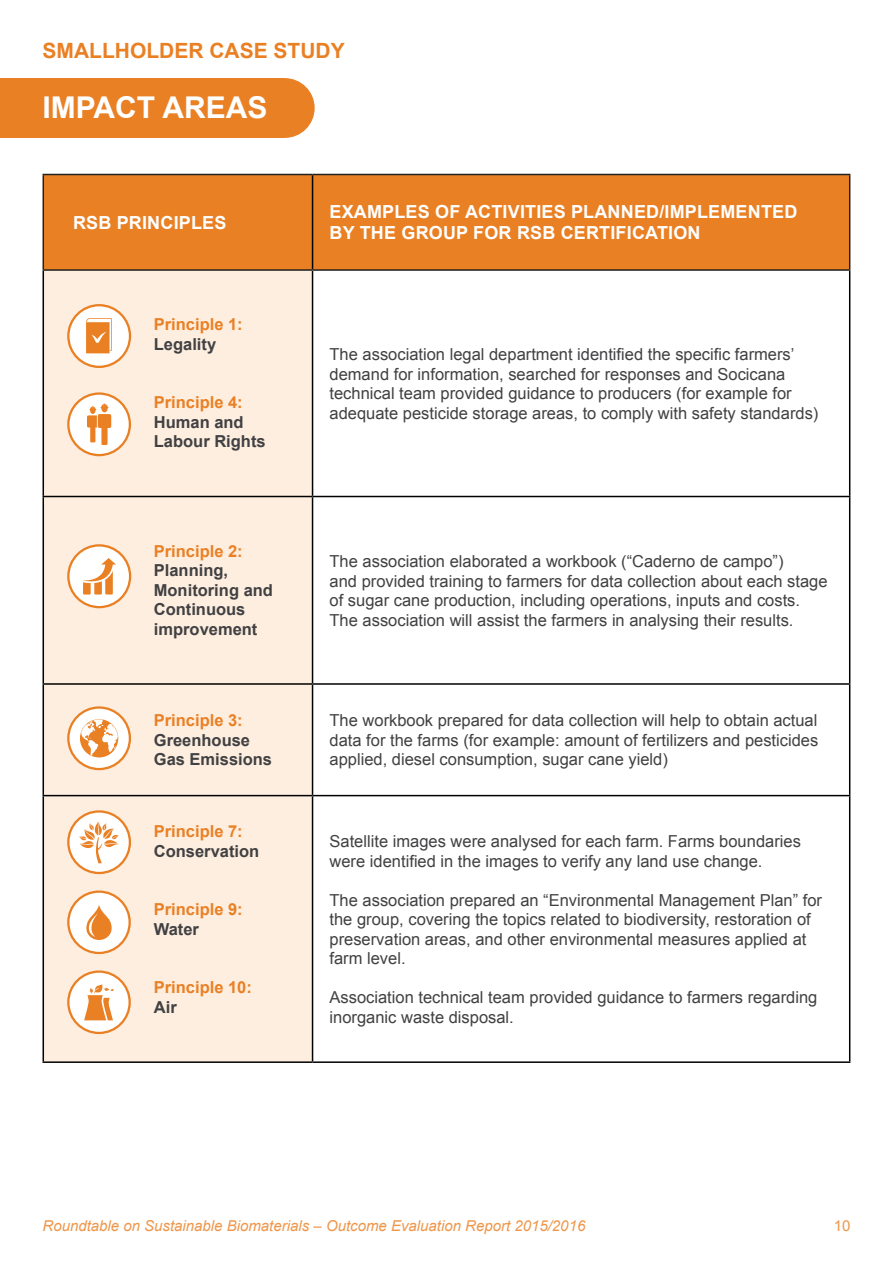
<style>
.page{position:relative;width:893px;height:1263px;background:#fff}
.page>*{position:absolute;margin:0;border:0;box-sizing:border-box;transform-origin:0 0}
.t1{font:700 30px "Arial";color:#fff}
.t2{font:700 21px "Arial";color:#ea8024}
.t3{font:700 18px "Arial";letter-spacing:.01em;color:#fff}
.t4{font:16.5px/19.5px "Arial";color:#414042}
.t5{font:700 16.5px/19.5px "Arial";color:#414042}
.t6{font:700 16.5px "Arial";color:#ea8024}
.t7{font:italic 15px "Arial";color:#ee964a}
.t8{font:15px "Arial";color:#ee964a}
</style>
<div class="page">
<div style="left:0;top:78px;width:285px;height:60px;background:#ea8024"></div>
<div style="left:255px;top:78px;width:60px;height:60px;background:#ea8024;border-radius:50%"></div>
<div style="left:44px;top:175px;width:805px;height:94px;background:#ea8024"></div>
<div style="left:44px;top:271px;width:268px;height:790px;background:#fdeee0"></div>
<hr style="left:312px;top:175px;width:1px;height:94px;background:#000">
<hr style="left:43px;top:271px;width:1px;height:225px;background:#000">
<hr style="left:312px;top:271px;width:1px;height:225px;background:#000">
<hr style="left:849px;top:271px;width:1px;height:225px;background:#000">
<hr style="left:43px;top:496px;width:270px;height:1px;background:#000">
<hr style="left:43px;top:497px;width:1px;height:186px;background:#000">
<hr style="left:313px;top:496px;width:537px;height:1px;background:#000">
<hr style="left:312px;top:497px;width:1px;height:186px;background:#000">
<hr style="left:849px;top:497px;width:1px;height:186px;background:#000">
<hr style="left:43px;top:683px;width:270px;height:2px;background:#000">
<hr style="left:43px;top:685px;width:1px;height:110px;background:#000">
<hr style="left:313px;top:683px;width:537px;height:2px;background:#000">
<hr style="left:312px;top:685px;width:1px;height:110px;background:#000">
<hr style="left:849px;top:685px;width:1px;height:110px;background:#000">
<hr style="left:43px;top:795px;width:270px;height:1px;background:#000">
<hr style="left:43px;top:796px;width:1px;height:265px;background:#000">
<hr style="left:313px;top:795px;width:537px;height:1px;background:#000">
<hr style="left:312px;top:796px;width:1px;height:265px;background:#000">
<hr style="left:849px;top:796px;width:1px;height:265px;background:#000">
<hr style="left:43px;top:1061px;width:270px;height:2px;background:#000">
<hr style="left:313px;top:1061px;width:537px;height:2px;background:#000">
<hr style="left:43px;top:174px;width:270px;height:1px;background:#21211f">
<hr style="left:43px;top:175px;width:1px;height:94px;background:#21211f">
<hr style="left:313px;top:174px;width:537px;height:1px;background:#21211f">
<hr style="left:849px;top:175px;width:1px;height:94px;background:#21211f">
<hr style="left:43px;top:269px;width:270px;height:2px;background:#21211f">
<hr style="left:313px;top:269px;width:537px;height:2px;background:#21211f">
<div style="left:68px;top:305px;width:62px;height:62px;background:#fff;border-radius:50%"></div>
<div style="left:67px;top:304px;width:64px;height:64px;border:2px solid #ea8024;border-radius:50%"></div>
<svg style="left:86px;top:318px;width:26px;height:35px"></svg>
<div style="left:68px;top:394px;width:62px;height:61px;background:#fff;border-radius:50%"></div>
<div style="left:67px;top:392px;width:64px;height:64px;border:2px solid #ea8024;border-radius:50%"></div>
<svg style="left:87px;top:404px;width:24px;height:41px"></svg>
<div style="left:68px;top:545px;width:62px;height:62px;background:#fff;border-radius:50%"></div>
<div style="left:67px;top:544px;width:64px;height:64px;border:2px solid #ea8024;border-radius:50%"></div>
<svg style="left:83px;top:558px;width:33px;height:36px"></svg>
<svg style="left:68px;top:707px;width:62px;height:62px"></svg>
<div style="left:67px;top:706px;width:64px;height:64px;border:2px solid #ea8024;border-radius:50%"></div>
<svg style="left:80px;top:719px;width:38px;height:38px"></svg>
<svg style="left:68px;top:811px;width:62px;height:62px"></svg>
<div style="left:67px;top:810px;width:64px;height:64px;border:2px solid #ea8024;border-radius:50%"></div>
<svg style="left:79px;top:821px;width:40px;height:42px"></svg>
<div style="left:68px;top:892px;width:62px;height:61px;background:#fff;border-radius:50%"></div>
<div style="left:67px;top:890px;width:64px;height:64px;border:2px solid #ea8024;border-radius:50%"></div>
<svg style="left:86px;top:905px;width:26px;height:35px"></svg>
<svg style="left:68px;top:971px;width:62px;height:62px"></svg>
<div style="left:67px;top:970px;width:64px;height:64px;border:2px solid #ea8024;border-radius:50%"></div>
<svg style="left:84px;top:984px;width:30px;height:36px"></svg>
<div style="left:88px;top:1004px;width:15px;height:15px;background:#ea8024;border-radius:50%"></div>
<p class="t2" style="left:43px;top:36px;width:304px">SMALLHOLDER CASE STUDY</p>
<h1 class="t1" style="left:43px;top:88px;width:226px">IMPACT AREAS</h1>
<p class="t3" style="left:73px;top:210px;width:155px">RSB PRINCIPLES</p>
<p class="t6" style="left:154px;top:313px;width:90px">Principle 1:</p>
<p class="t5" style="left:154px;top:335px;width:64px">Legality</p>
<p class="t6" style="left:154px;top:391px;width:90px">Principle 4:</p>
<p class="t5" style="left:154px;top:413px;width:113px">Human and<br>Labour Rights</p>
<p class="t3" style="left:330px;top:200px;width:469px">EXAMPLES OF ACTIVITIES PLANNED/IMPLEMENTED</p>
<p class="t3" style="left:330px;top:221px;width:372px">BY THE GROUP FOR RSB CERTIFICATION</p>
<p class="t4" style="left:330px;top:345px;width:490px">The association legal department identified the specific farmers‘ demand for information, searched for responses and Socicana technical team provided guidance to producers (for example for adequate pesticide storage areas to, comply with safety standards(</p>
<p class="t6" style="left:154px;top:540px;width:90px">Principle 2:</p>
<p class="t5" style="left:154px;top:561px;width:121px">Planning,<br>Monitoring and<br>Continuous improvement</p>
<p class="t4" style="left:330px;top:552px;width:500px">The association elaborated a workbook (“Caderno de campo (“<br>and provided training to farmers for data collection about each stage of sugar cane production, including operations, inputs and costs.<br>The association will assist the farmers in analysing their results.</p>
<p class="t6" style="left:154px;top:709px;width:90px">Principle 3:</p>
<p class="t5" style="left:154px;top:731px;width:120px">Greenhouse<br>Gas Emissions</p>
<p class="t6" style="left:154px;top:821px;width:90px">Principle 7:</p>
<p class="t5" style="left:154px;top:842px;width:107px">Conservation</p>
<p class="t6" style="left:154px;top:899px;width:90px">Principle 9:</p>
<p class="t5" style="left:154px;top:920px;width:47px">Water</p>
<p class="t6" style="left:154px;top:977px;width:100px">Principle 10:</p>
<p class="t5" style="left:154px;top:998px;width:24px">Air</p>
<p class="t4" style="left:330px;top:711px;width:490px;text-align:justify">The workbook prepared for data collection will help to obtain actual data for the farms (for example: amount of fertilizers and pesticides applied, diesel consumption, sugar cane yield(</p>
<p class="t4" style="left:330px;top:832px;width:473px">Satellite images were analysed for each farm. Farms boundaries were identified in the images to verify any land use change.</p>
<p class="t4" style="left:330px;top:890px;width:494px">The association prepared an “Environmental Management Plan” for the group, covering the topics related to biodiversity, restoration of preservation areas, and other environmental measures applied at farm level.</p>
<p class="t4" style="left:330px;top:988px;width:489px">Association technical team provided guidance to farmers regarding inorganic waste disposal.</p>
<p class="t7" style="left:43px;top:1216px;width:544px">Roundtable on Sustainable Biomaterials – Outcome Evaluation Report 2015/2016</p>
<p class="t8" style="left:834px;top:1216px;width:18px">10</p>
</div>
